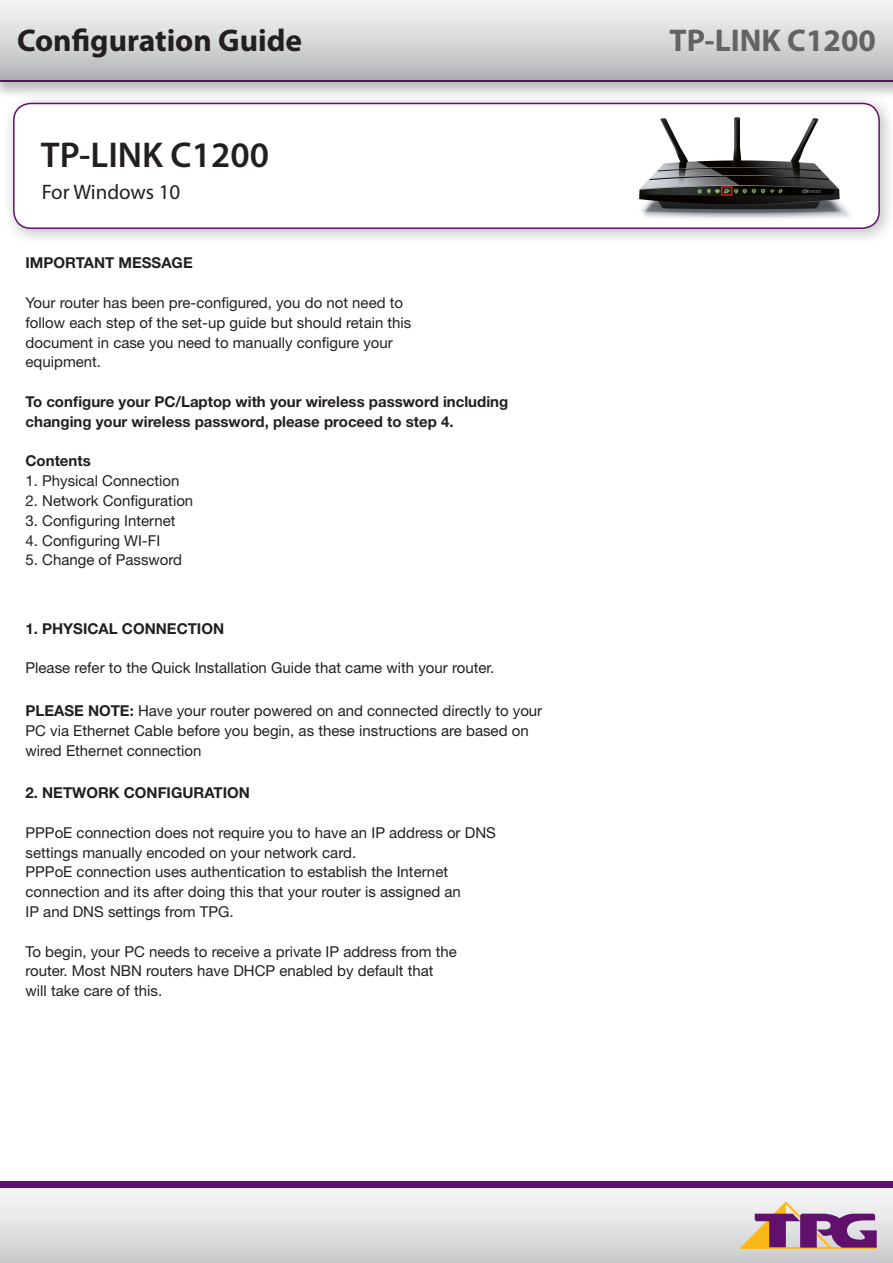
<style>
.page{position:relative;width:893px;height:1263px;background:#fff}
.page>*{position:absolute;margin:0;border:0;box-sizing:border-box;transform-origin:0 0}
.t1{font:600 36px "Myriad Pro";color:#231f20}
.t2{font:700 31.5px "Myriad Pro";color:#231f20}
.t3{font:700 31.5px "Myriad Pro";color:#636366}
.t4{font:21px "Myriad Pro";color:#231f20}
.t5{font:15px/19.8px "Helvetica Neue LT";color:#231f20}
.t6{font:700 15px/19.8px "Helvetica Neue LT";color:#231f20}
.s1{font-weight:700}
</style>
<div class="page">
<svg style="left:0;top:1187px;width:893px;height:76px"></svg>
<div style="left:0;top:1181px;width:893px;height:6px;background:#61116c"></div>
<div style="left:0;top:1px;width:893px;height:98px;background:#231f20;opacity:.3"></div>
<div style="left:0;top:0;width:893px;height:79px;background:linear-gradient(to bottom,#f8f8f9,#b4b5b8)"></div>
<div style="left:1px;top:91px;width:892px;height:154px;background:#231f20;opacity:.3"></div>
<div style="left:14px;top:103px;width:865px;height:125px;background:#fff;border-radius:17px"></div>
<div style="left:13px;top:103px;width:867px;height:126px;border:2px solid #61116c;border-radius:17px"></div>
<svg style="left:739px;top:1201px;width:138px;height:48px;background:#b58fa0"></svg>
<img style="left:639px;top:117px;width:212px;height:102px">
<p class="t2" style="left:17px;top:22px;width:287px">Configuration Guide</p>
<p class="t1" style="left:41px;top:135px;width:230px">TP-LINK C1200</p>
<p class="t4" style="left:42px;top:179px;width:140px">For Windows 10</p>
<p class="t6" style="left:26px;top:253px;width:169px">IMPORTANT MESSAGE</p>
<p class="t5" style="left:26px;top:292px;width:379px">Your router has been pre-configured, you do not need to</p>
<p class="t5" style="left:26px;top:312px;width:387px">follow each step of the set-up guide but should retain this</p>
<p class="t5" style="left:26px;top:332px;width:369px">document in case you need to manually configure your</p>
<p class="t5" style="left:26px;top:352px;width:77px">equipment.</p>
<p class="t6" style="left:26px;top:391px;width:484px">To configure your PC/Laptop with your wireless password including changing your wireless password, please proceed to step 4.</p>
<p class="t6" style="left:26px;top:451px;width:67px">Contents</p>
<p class="t5" style="left:26px;top:471px;width:155px">1. Physical Connection</p>
<p class="t5" style="left:26px;top:490px;width:169px">2. Network Configuration</p>
<p class="t5" style="left:26px;top:510px;width:152px">3. Configuring Internet</p>
<p class="t5" style="left:26px;top:530px;width:136px">4. Configuring WI-FI</p>
<p class="t5" style="left:26px;top:550px;width:158px">5. Change of Password</p>
<p class="t6" style="left:26px;top:618px;width:200px">1. PHYSICAL CONNECTION</p>
<p class="t5" style="left:26px;top:658px;width:470px">Please refer to the Quick Installation Guide that came with your router.</p>
<p class="t5" style="left:26px;top:700px;width:518px"><span class="s1">PLEASE NOTE:</span> Have your router powered on and connected directly to your<br>PC via Ethernet Cable before you begin, as these instructions are based on wired Ethernet connection</p>
<p class="t6" style="left:26px;top:783px;width:226px">2. NETWORK CONFIGURATION</p>
<p class="t5" style="left:26px;top:822px;width:472px">PPPoE connection does not require you to have an IP address or DNS settings manually encoded on your network card.</p>
<p class="t5" style="left:26px;top:862px;width:424px">PPPoE connection uses authentication to establish the Internet</p>
<p class="t5" style="left:26px;top:882px;width:437px">connection and its after doing this that your router is assigned an</p>
<p class="t5" style="left:26px;top:901px;width:210px">IP and DNS settings from TPG.</p>
<p class="t5" style="left:26px;top:941px;width:433px">To begin, your PC needs to receive a private IP address from the</p>
<p class="t5" style="left:26px;top:961px;width:410px">router. Most NBN routers have DHCP enabled by default that</p>
<p class="t5" style="left:26px;top:981px;width:138px">will take care of this.</p>
<p class="t3" style="left:669px;top:22px;width:208px">TP-LINK C1200</p>
</div>
